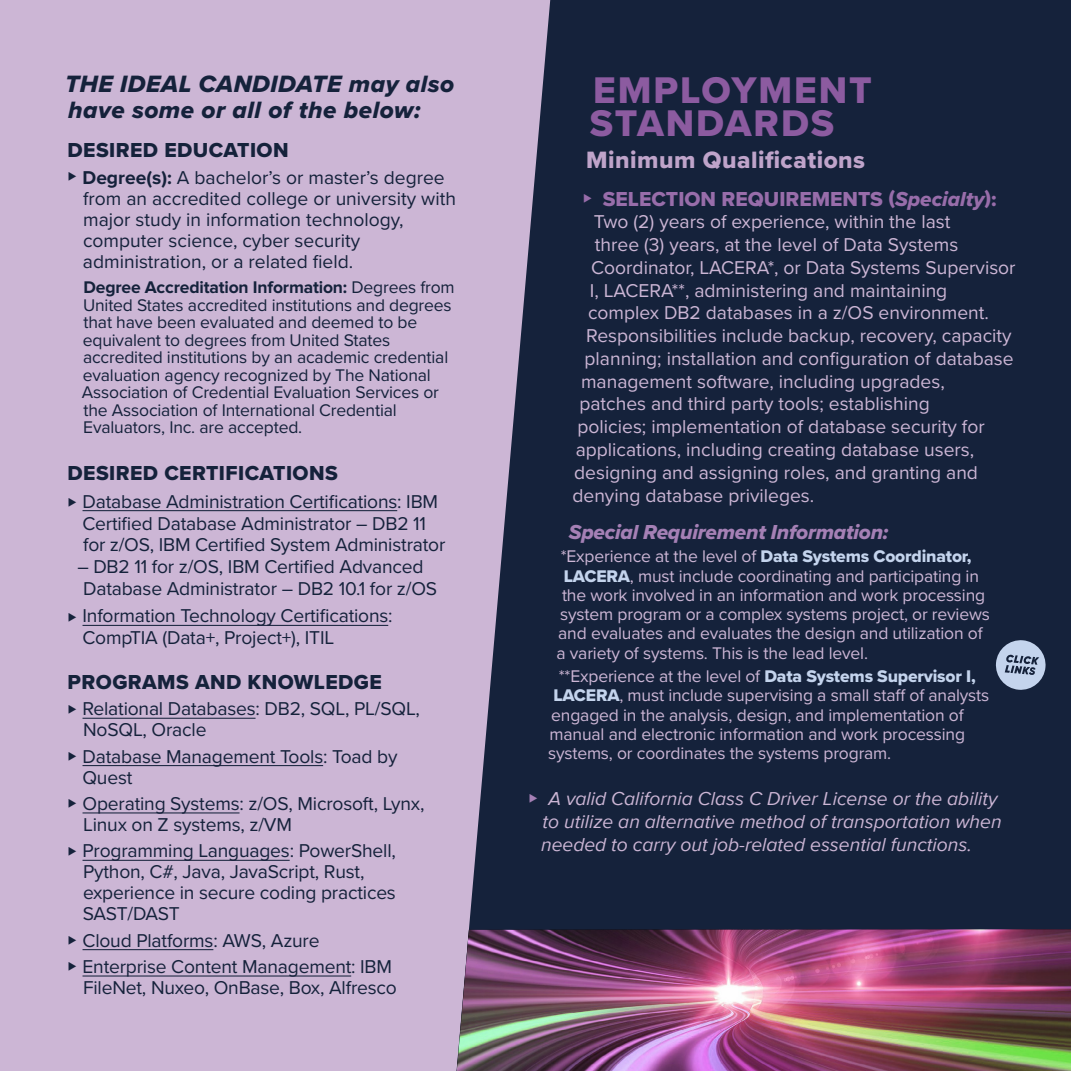
<style>
.page{position:relative;width:1071px;height:1071px;background:#fff}
.page>*{position:absolute;margin:0;border:0;box-sizing:border-box;transform-origin:0 0}
.t1{font:38.5px/33.2px "Proxima Nova Extrabld";letter-spacing:.05em;color:#8c5ba0}
.t2{font:24.5px/26.2px "Proxima Nova Extrabld It";letter-spacing:.02em;color:#15223b}
.t3{font:24.5px "Proxima Nova Extrabld";letter-spacing:.02em;color:#bfa4ca}
.t4{font:21px "Proxima Nova Extrabld";letter-spacing:.02em;color:#15223b}
.t5{font:21px "Proxima Nova Extrabld";color:#986daa}
.t6{font:21px "Proxima Nova Extrabld It";letter-spacing:-.01em;color:#a580b5}
.t7{font:19.25px/21px "Proxima Nova";letter-spacing:-.01em;color:#15223b}
.t8{font:19.25px "Proxima Nova";color:#ccb6d5}
.t9{font:italic 19.25px/22.8px "Proxima Nova";color:#ccb6d5}
.t10{font:17.5px "Proxima Nova";letter-spacing:-.01em;color:#ccb6d5}
.t11{font:17.5px/17.5px "Proxima Nova";letter-spacing:-.01em;color:#15223b}
.s1{font-weight:700}
.s2{font-family:"Proxima Nova Extrabld It"}
.s3{font-family:"Proxima Nova Extrabld";color:#c4d4ed}
</style>
<div class="page">
<div style="left:410px;top:0;width:661px;height:1071px;background:#15223b"></div>
<div style="left:0;top:0;width:550px;height:1071px;background:#ccb6d5"></div>
<hr style="left:83px;top:510px;width:314px;height:1px;background:#15223b">
<hr style="left:83px;top:625px;width:305px;height:1px;background:#15223b">
<hr style="left:83px;top:718px;width:173px;height:1px;background:#15223b">
<hr style="left:83px;top:765px;width:240px;height:1px;background:#15223b">
<hr style="left:83px;top:812px;width:157px;height:1px;background:#15223b">
<hr style="left:83px;top:860px;width:207px;height:1px;background:#15223b">
<hr style="left:83px;top:949px;width:130px;height:1px;background:#15223b">
<hr style="left:83px;top:976px;width:268px;height:1px;background:#15223b">
<svg style="left:995px;top:640px;width:51px;height:50px"></svg>
<img style="left:457px;top:929px;width:614px;height:142px">
<p class="t2" style="left:65px;top:70px;width:391px">THE IDEAL CANDIDATE may also have some or all of the below:</p>
<p class="t4" style="left:68px;top:135px;width:223px">DESIRED EDUCATION</p>
<p class="t7" style="left:83px;top:166px;width:374px;text-indent:-15px">◆ <span class="s1">Degree(s):</span> A bachelor’s or master’s degree from an accredited college or university with major study in information technology, computer science, cyber security administration, or a related field.</p>
<p class="t11" style="left:82px;top:278px;width:374px"><span class="s1">Degree Accreditation Information:</span> Degrees from United States accredited institutions and degrees that have been evaluated and deemed to be equivalent to degrees from United States accredited institutions by an academic credential evaluation agency recognized by The National Association of Credential Evaluation Services or the Association of International Credential Evaluators, Inc. are accepted.</p>
<p class="t4" style="left:68px;top:458px;width:272px">DESIRED CERTIFICATIONS</p>
<p class="t7" style="left:82px;top:489px;width:364px;line-height:21.9px;text-indent:-14px">◆ Database Administration Certifications: IBM<br>Certified Database Administrator – DB2 11 for z/OS, IBM Certified System Administrator</p>
<p class="t7" style="left:77px;top:555px;width:361px;line-height:21.9px">– DB2 11 for z/OS, IBM Certified Advanced<br>Database Administrator – DB2 10.1 for z/OS</p>
<p class="t7" style="left:82px;top:604px;width:312px;line-height:21.9px;text-indent:-14px">◆ Information Technology Certifications:<br>CompTIA (Data+, Project+), ITIL</p>
<p class="t4" style="left:68px;top:666px;width:316px">PROGRAMS AND KNOWLEDGE</p>
<p class="t7" style="left:83px;top:697px;width:338px;text-indent:-15px">◆ Relational Databases: DB2, SQL, PL/SQL,<br>NoSQL, Oracle</p>
<p class="t7" style="left:82px;top:745px;width:317px;text-indent:-14px">◆ Database Management Tools: Toad by<br>Quest</p>
<p class="t7" style="left:83px;top:792px;width:343px;text-indent:-15px">◆ Operating Systems: z/OS, Microsoft, Lynx,<br>Linux on Z systems, z/VM</p>
<p class="t7" style="left:83px;top:840px;width:315px;text-indent:-15px">◆ Programming Languages: PowerShell,<br>Python, C#, Java, JavaScript, Rust, experience in secure coding practices<br>SAST/DAST</p>
<p class="t7" style="left:68px;top:929px;width:253px">◆ Cloud Platforms: AWS, Azure</p>
<p class="t7" style="left:68px;top:955px;width:330px;text-align:right">◆ Enterprise Content Management: IBM<br>FileNet, Nuxeo, OnBase, Box, Alfresco</p>
<h1 class="t1" style="left:590px;top:73px;width:284px">EMPLOYMENT<br>STANDARDS</h1>
<p class="t3" style="left:586px;top:142px;width:280px">Minimum Qualifications</p>
<p class="t5" style="left:583px;top:183px;width:415px">◆ SELECTION REQUIREMENTS (<span class="s2">Specialty</span>):</p>
<p class="t8" style="left:594px;top:208px;width:358px">Two (2) years of experience, within the last</p>
<p class="t8" style="left:595px;top:230px;width:365px">three (3) years, at the level of Data Systems</p>
<p class="t8" style="left:591px;top:253px;width:426px">Coordinator, LACERA*, or Data Systems Supervisor</p>
<p class="t8" style="left:590px;top:276px;width:359px">I, LACERA**, administering and maintaining</p>
<p class="t8" style="left:588px;top:299px;width:402px">complex DB2 databases in a z/OS environment.</p>
<p class="t8" style="left:586px;top:321px;width:427px">Responsibilities include backup, recovery, capacity</p>
<p class="t8" style="left:585px;top:344px;width:431px">planning; installation and configuration of database</p>
<p class="t8" style="left:581px;top:367px;width:365px">management software, including upgrades,</p>
<p class="t8" style="left:579px;top:390px;width:352px">patches and third party tools; establishing</p>
<p class="t8" style="left:578px;top:412px;width:409px">policies; implementation of database security for</p>
<p class="t8" style="left:576px;top:435px;width:400px">applications, including creating database users,</p>
<p class="t8" style="left:574px;top:458px;width:405px">designing and assigning roles, and granting and</p>
<p class="t8" style="left:572px;top:481px;width:243px">denying database privileges.</p>
<p class="t6" style="left:569px;top:516px;width:321px">Special Requirement Information:</p>
<p class="t10" style="left:561px;top:544px;width:412px">*Experience at the level of <span class="s3">Data Systems Coordinator,</span></p>
<p class="t10" style="left:564px;top:563px;width:417px"><span class="s3">LACERA</span>, must include coordinating and participating in</p>
<p class="t10" style="left:562px;top:582px;width:425px">the work involved in an information and work processing</p>
<p class="t10" style="left:560px;top:601px;width:431px">system program or a complex systems project, or reviews</p>
<p class="t10" style="left:558px;top:621px;width:426px">and evaluates and evaluates the design and utilization of</p>
<p class="t10" style="left:557px;top:640px;width:313px">a variety of systems. This is the lead level.</p>
<p class="t10" style="left:559px;top:663px;width:419px">**Experience at the level of <span class="s3">Data Systems Supervisor I,</span></p>
<p class="t10" style="left:553px;top:682px;width:437px"><span class="s3">LACERA</span>, must include supervising a small staff of analysts</p>
<p class="t10" style="left:551px;top:702px;width:414px">engaged in the analysis, design, and implementation of</p>
<p class="t10" style="left:550px;top:721px;width:417px">manual and electronic information and work processing</p>
<p class="t10" style="left:548px;top:740px;width:345px">systems, or coordinates the systems program.</p>
<p class="t9" style="left:541px;top:787px;width:462px;text-indent:-12px"><sup>◆</sup> A valid California Class C Driver License or the ability to utilize an alternative method of transportation when needed to carry out job-related essential functions.</p>
</div>
